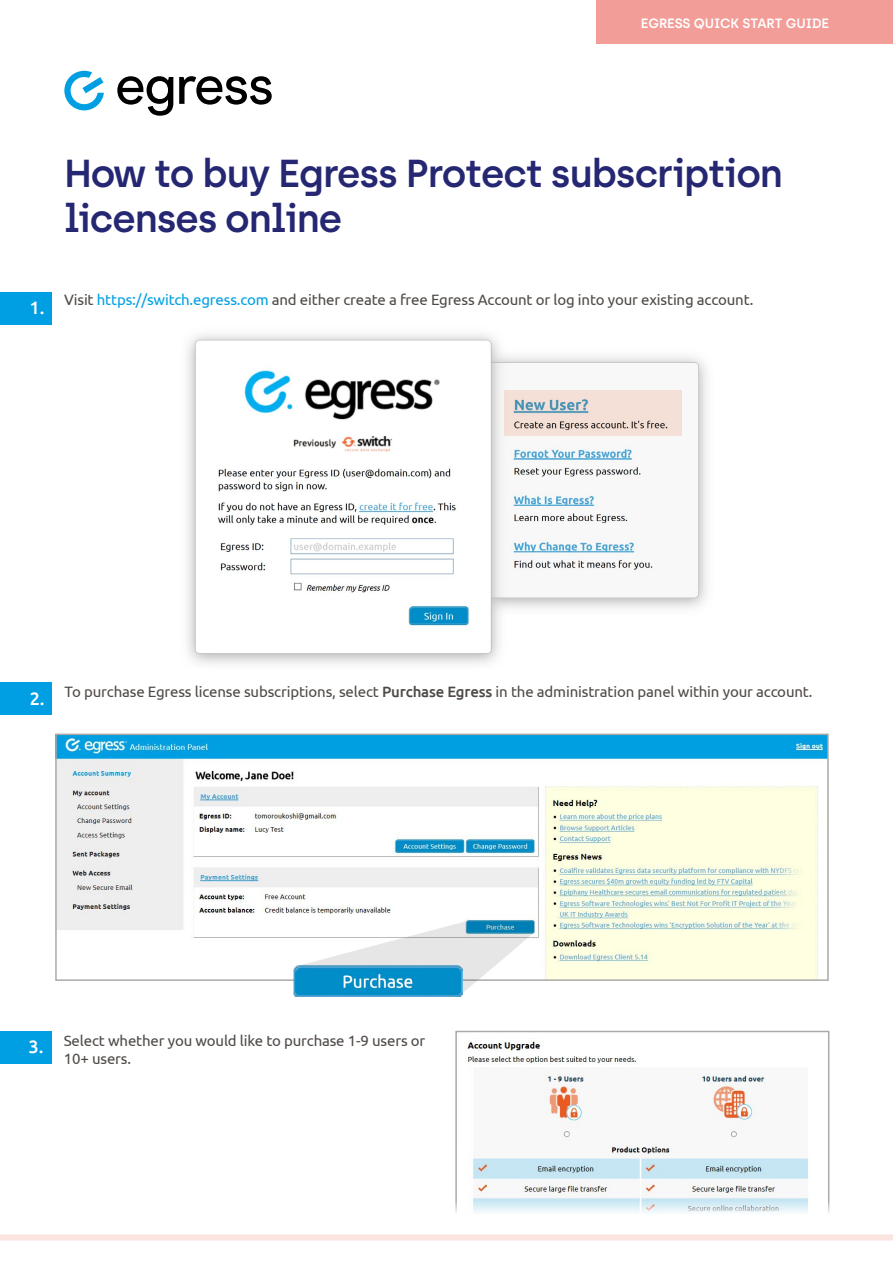
<style>
.page{position:relative;width:893px;height:1263px;background:#fff}
.page>*{position:absolute;margin:0;border:0;box-sizing:border-box;transform-origin:0 0}
.t1{font:600 39px/45px "Archia";letter-spacing:-.03em;color:#252772}
.t2{font:500 18px "Ubuntu";color:#fff}
.t3{font:15px/18px "Ubuntu";letter-spacing:-.01em;color:#4f4946}
.t4{font:600 13.5px "Archia";letter-spacing:-.01em;color:#fff}
.s1{color:#009fe3}
.s2{font-weight:500}
</style>
<div class="page">
<img style="left:187px;top:334px;width:520px;height:330px">
<svg style="left:504px;top:390px;width:178px;height:45px;background:#e2d3cd"></svg>
<img style="left:58px;top:736px;width:768px;height:242px">
<div style="left:55px;top:733px;width:774px;height:248px;border:2px solid #ada9a7"></div>
<svg style="left:298px;top:920px;width:237px;height:74px"></svg>
<div style="left:0;top:682px;width:52px;height:33px;background:#009fe3"></div>
<div style="left:0;top:1031px;width:52px;height:33px;background:#009fe3"></div>
<img style="left:467px;top:1038px;width:341px;height:175px">
<div style="left:455px;top:1031px;width:374px;height:187px;border:2px solid #ada9a7"></div>
<img style="left:293px;top:965px;width:169px;height:31px">
<div style="left:0;top:292px;width:51px;height:32px;background:#009fe3"></div>
<svg style="left:64px;top:71px;width:40px;height:39px"></svg>
<svg style="left:117px;top:76px;width:56px;height:40px"></svg>
<svg style="left:179px;top:76px;width:93px;height:29px"></svg>
<div style="left:597px;top:0;width:296px;height:43px;background:#f39d99"></div>
<div style="left:0;top:1234px;width:893px;height:6px;background:#fce4e1"></div>
<p class="t4" style="left:641px;top:15px;width:190px">EGRESS QUICK START GUIDE</p>
<h1 class="t1" style="left:64px;top:150px;width:721px">How to buy Egress Protect subscription licenses online</h1>
<p class="t2" style="left:29px;top:296px;width:17px">1.</p>
<p class="t3" style="left:64px;top:291px;width:691px">Visit <span class="s1">https://switch.egress.com</span> and either create a free Egress Account or log into your existing account.</p>
<p class="t2" style="left:30px;top:687px;width:17px">2.</p>
<p class="t3" style="left:65px;top:682px;width:749px">To purchase Egress license subscriptions, select <span class="s2">Purchase Egress</span> in the administration panel within your account.</p>
<p class="t2" style="left:28px;top:1035px;width:17px">3.</p>
<p class="t3" style="left:64px;top:1031px;width:363px">Select whether you would like to purchase 1-9 users or<br>10+ users.</p>
</div>
